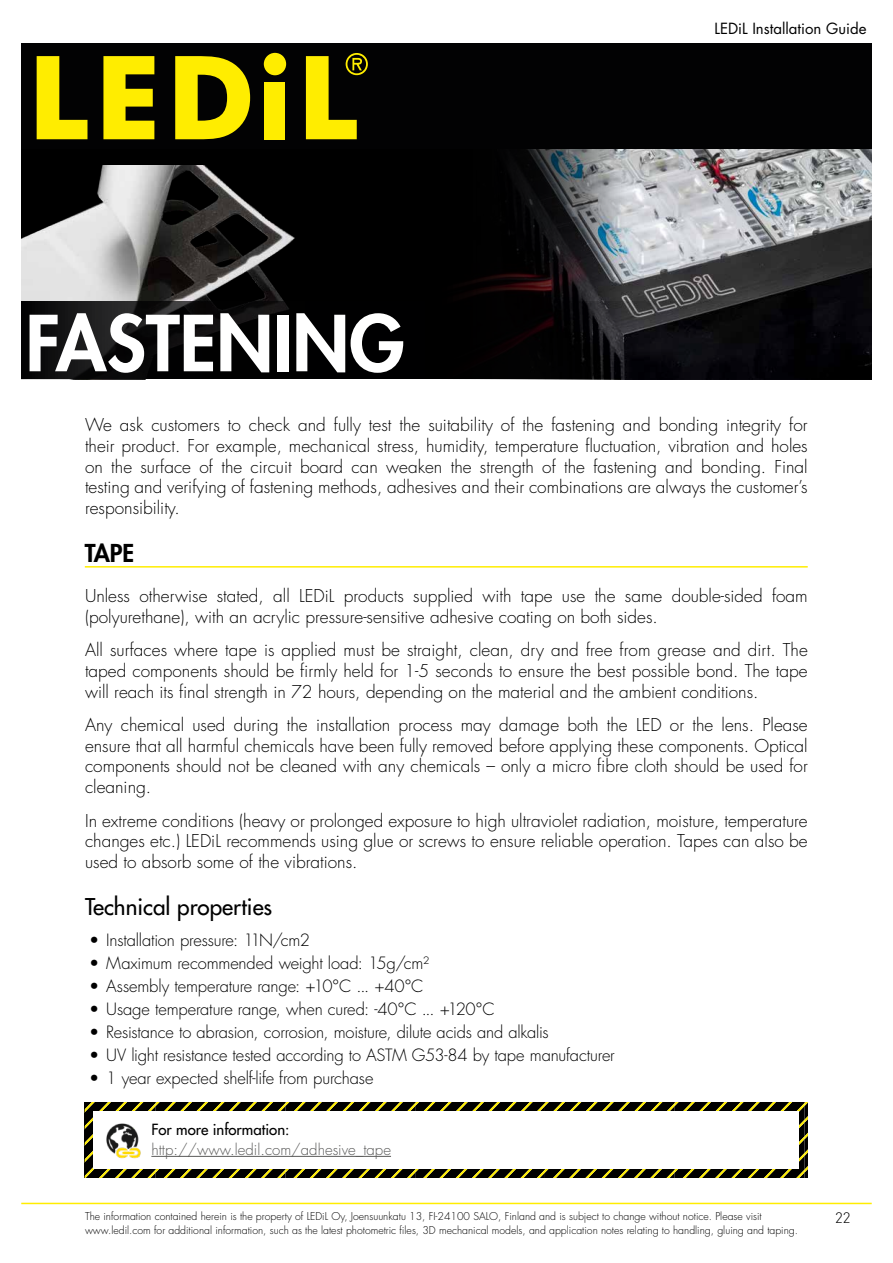
<style>
.page{position:relative;width:893px;height:1263px;background:#fff}
.page>*{position:absolute;margin:0;border:0;box-sizing:border-box;transform-origin:0 0}
.t1{font:800 75px "Futura Std";color:#fff}
.t2{font:800 24px "Futura Std";color:#000}
.t3{font:500 22.5px "Futura Std";color:#000}
.t4{font:300 17.25px/20.7px "Futura Std";color:#000;text-align:justify}
.t5{font:300 16.5px "Futura Std";letter-spacing:-.01em;color:#000}
.t6{font:300 15px "Futura Std";color:#5a5a59}
.t7{font:15px "Futura Std";color:#000}
.t8{font:500 15px "Futura Std";color:#000}
.t9{font:300 15px "DIN";color:#000}
.t10{font:300 10.5px/13.5px "Futura Std";color:#000}
</style>
<div class="page">
<div style="left:21px;top:43px;width:851px;height:107px;background:#020203"></div>
<svg style="left:37px;top:56px;width:50px;height:83px"></svg>
<svg style="left:103px;top:56px;width:51px;height:83px"></svg>
<svg style="left:175px;top:56px;width:75px;height:83px"></svg>
<div style="left:264px;top:53px;width:22px;height:22px;background:#ffed00;border-radius:50%"></div>
<div style="left:265px;top:82px;width:20px;height:57px;background:#ffed00"></div>
<svg style="left:306px;top:53px;width:62px;height:86px"></svg>
<hr style="left:21px;top:1203px;width:851px;height:1px;background:#ffed00">
<div style="left:21px;top:150px;width:850px;height:229px;background:#000"></div>
<img style="left:465px;top:150px;width:406px;height:151px">
<img style="left:21px;top:166px;width:274px;height:135px">
<svg style="left:42px;top:301px;width:829px;height:78px"></svg>
<hr style="left:85px;top:566px;width:723px;height:2px;background:#ffed00">
<svg style="left:85px;top:1103px;width:723px;height:75px;background:#3d3a13"></svg>
<div style="left:94px;top:1112px;width:705px;height:57px;background:#fff"></div>
<hr style="left:151px;top:1156px;width:240px;height:1px;background:#5a5a59">
<img style="left:106px;top:1123px;width:35px;height:36px">
<h1 class="t1" style="left:26px;top:296px;width:381px">FASTENING</h1>
<p class="t7" style="left:714px;top:19px;width:154px">LEDiL Installation Guide</p>
<p class="t4" style="left:85px;top:415px;width:724px">We ask customers to check and fully test the suitability of the fastening and bonding integrity for their product. For example, mechanical stress, humidity, temperature fluctuation, vibration and holes on the surface of the circuit board can weaken the strength of the fastening and bonding. Final testing and verifying of fastening methods, adhesives and their combinations are always the customer’s responsibility.</p>
<h2 class="t2" style="left:85px;top:538px;width:51px">TAPE</h2>
<p class="t4" style="left:85px;top:586px;width:724px">Unless otherwise stated, all LEDiL products supplied with tape use the same double-sided foam (polyurethane), with an acrylic pressure-sensitive adhesive coating on both sides.</p>
<p class="t4" style="left:85px;top:640px;width:724px">All surfaces where tape is applied must be straight, clean, dry and free from grease and dirt. The taped components should be firmly held for 1-5 seconds to ensure the best possible bond. The tape will reach its final strength in 72 hours, depending on the material and the ambient conditions.</p>
<p class="t4" style="left:85px;top:715px;width:724px">Any chemical used during the installation process may damage both the LED or the lens. Please ensure that all harmful chemicals have been fully removed before applying these components. Optical components should not be cleaned with any chemicals – only a micro fibre cloth should be used for cleaning.</p>
<p class="t4" style="left:85px;top:810px;width:724px">In extreme conditions (heavy or prolonged exposure to high ultraviolet radiation, moisture, temperature changes etc.) LEDiL recommends using glue or screws to ensure reliable operation. Tapes can also be used to absorb some of the vibrations.</p>
<h3 class="t3" style="left:85px;top:892px;width:189px">Technical properties</h3>
<p class="t5" style="left:89px;top:929px;width:222px">• Installation pressure: 11N/cm2</p>
<p class="t5" style="left:89px;top:952px;width:341px">• Maximum recommended weight load: 15g/cm²</p>
<p class="t5" style="left:89px;top:975px;width:336px">• Assembly temperature range: +10°C ... +40°C</p>
<p class="t5" style="left:89px;top:998px;width:407px">• Usage temperature range, when cured: -40°C ... +120°C</p>
<p class="t5" style="left:89px;top:1021px;width:461px">• Resistance to abrasion, corrosion, moisture, dilute acids and alkalis</p>
<p class="t5" style="left:89px;top:1044px;width:527px">• UV light resistance tested according to ASTM G53-84 by tape manufacturer</p>
<p class="t5" style="left:89px;top:1067px;width:286px">• 1 year expected shelf-life from purchase</p>
<p class="t8" style="left:151px;top:1120px;width:140px">For more information:</p>
<p class="t6" style="left:151px;top:1140px;width:241px">http://www.ledil.com/adhesive_tape</p>
<p class="t10" style="left:85px;top:1210px;width:715px">The information contained herein is the property of LEDiL Oy, Joensuunkatu 13, FI-24100 SALO, Finland and is subject to change without notice. Please visit www.ledil.com for additional information, such as the latest photometric files, 3D mechanical models, and application notes relating to handling, gluing and taping.</p>
<p class="t9" style="left:835px;top:1208px;width:17px">22</p>
</div>
